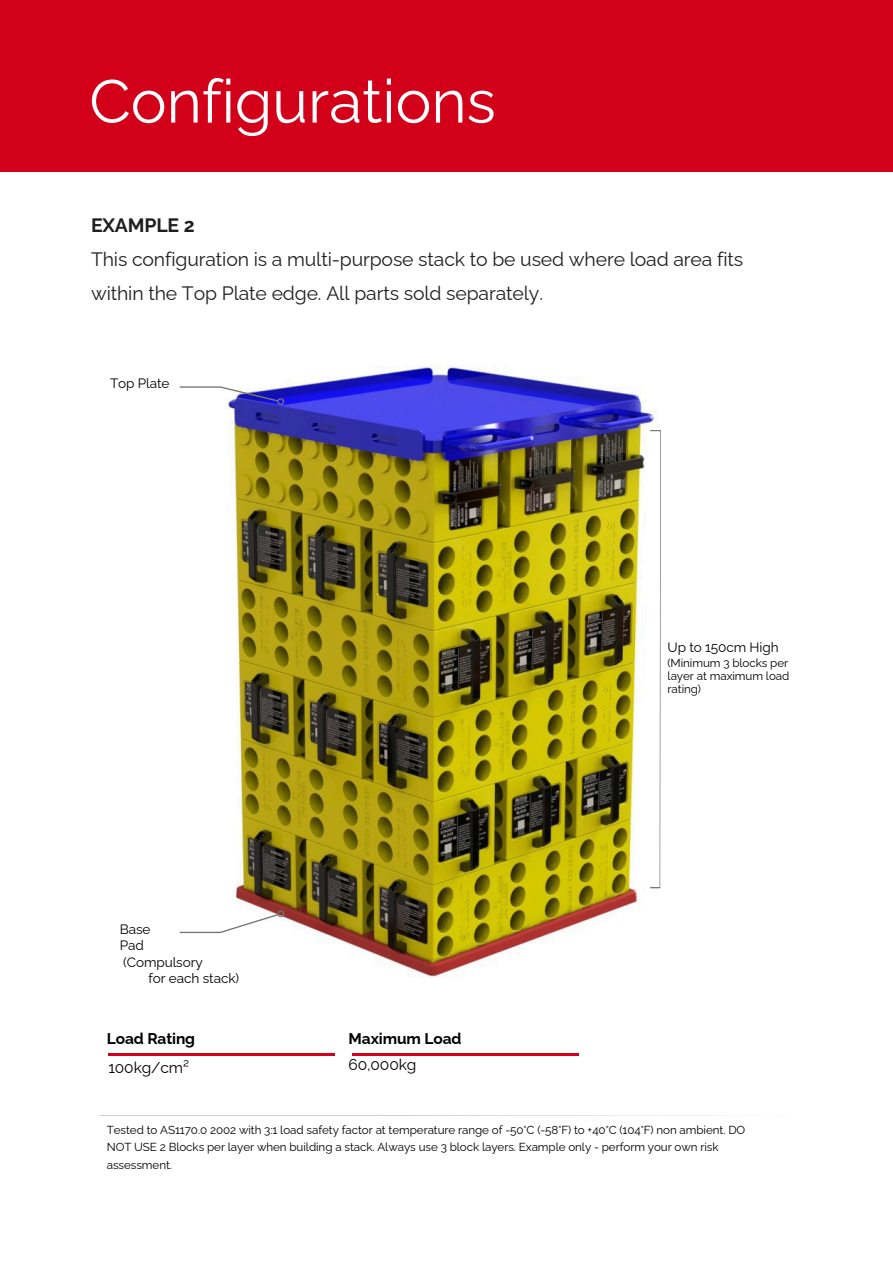
<style>
.page{position:relative;width:893px;height:1263px;background:#fff}
.page>*{position:absolute;margin:0;border:0;box-sizing:border-box;transform-origin:0 0}
.t1{font:60.38px "Raleway";color:#fff}
.t2{font:19.42px/34.3px "Raleway";letter-spacing:-.005em;color:#1f1f1f}
.t3{font:700 15.52px/26.2px "Raleway";letter-spacing:-.005em;color:#000}
.t4{font:15.52px "Raleway";letter-spacing:-.005em;color:#000}
.t5{font:13.58px/16px "Raleway";letter-spacing:-.005em;color:#000}
.t6{font:11.62px/17.4px "Raleway";letter-spacing:-.005em;color:#000}
.s1{font-weight:700}
.s2{font-weight:400}
</style>
<div class="page">
<div style="left:0;top:0;width:893px;height:172px;background:#d20019"></div>
<hr style="left:109px;top:1054px;width:226px;height:1px;background:#d20019">
<hr style="left:352px;top:1054px;width:226px;height:1px;background:#d20019">
<svg style="left:100px;top:1115px;width:613px;height:1px"></svg>
<img style="left:203px;top:365px;width:458px;height:612px">
<svg style="left:180px;top:386px;width:104px;height:19px"></svg>
<svg style="left:180px;top:910px;width:104px;height:23px"></svg>
<svg style="left:650px;top:430px;width:11px;height:458px"></svg>
<h1 class="t1" style="left:89px;top:66px;width:408px">Configurations</h1>
<p class="t2" style="left:91px;top:207px;width:653px"><span class="s1">EXAMPLE 2<br></span>This configuration is a multi-purpose stack to be used where load area fits within the Top Plate edge. All parts sold separately.</p>
<h3 class="t5" style="left:110px;top:376px;width:61px">Top Plate</h3>
<h4 class="t5" style="left:120px;top:921px;width:32px">Base<br>Pad</h4>
<h4 class="t5" style="left:148px;top:954px;width:92px;text-indent:-25px">(Compulsory<br>for each stack)</h4>
<p class="t3" style="left:107px;top:1025px;width:90px">Load Rating</p>
<h5 class="t4" style="left:108px;top:1058px;width:82px">100kg/cm²</h5>
<h5 class="t3" style="left:348px;top:1025px;width:114px">Maximum Load<br><span class="s2">60,000kg</span></h5>
<h5 class="t5" style="left:667px;top:639px;width:112px">Up to 150cm High</h5>
<h5 class="t6" style="left:667px;top:656px;width:123px;line-height:13.1px;text-align:justify">(Minimum 3 blocks per layer at maximum load rating)</h5>
<p class="t6" style="left:107px;top:1121px;width:640px">Tested to AS1170.0 2002 with 3:1 load safety factor at temperature range of -50°C (-58°F) to +40°C (104°F) non ambient. DO<br>NOT USE 2 Blocks per layer when building a stack. Always use 3 block layers. Example only - perform your own risk assessment.</p>
</div>
